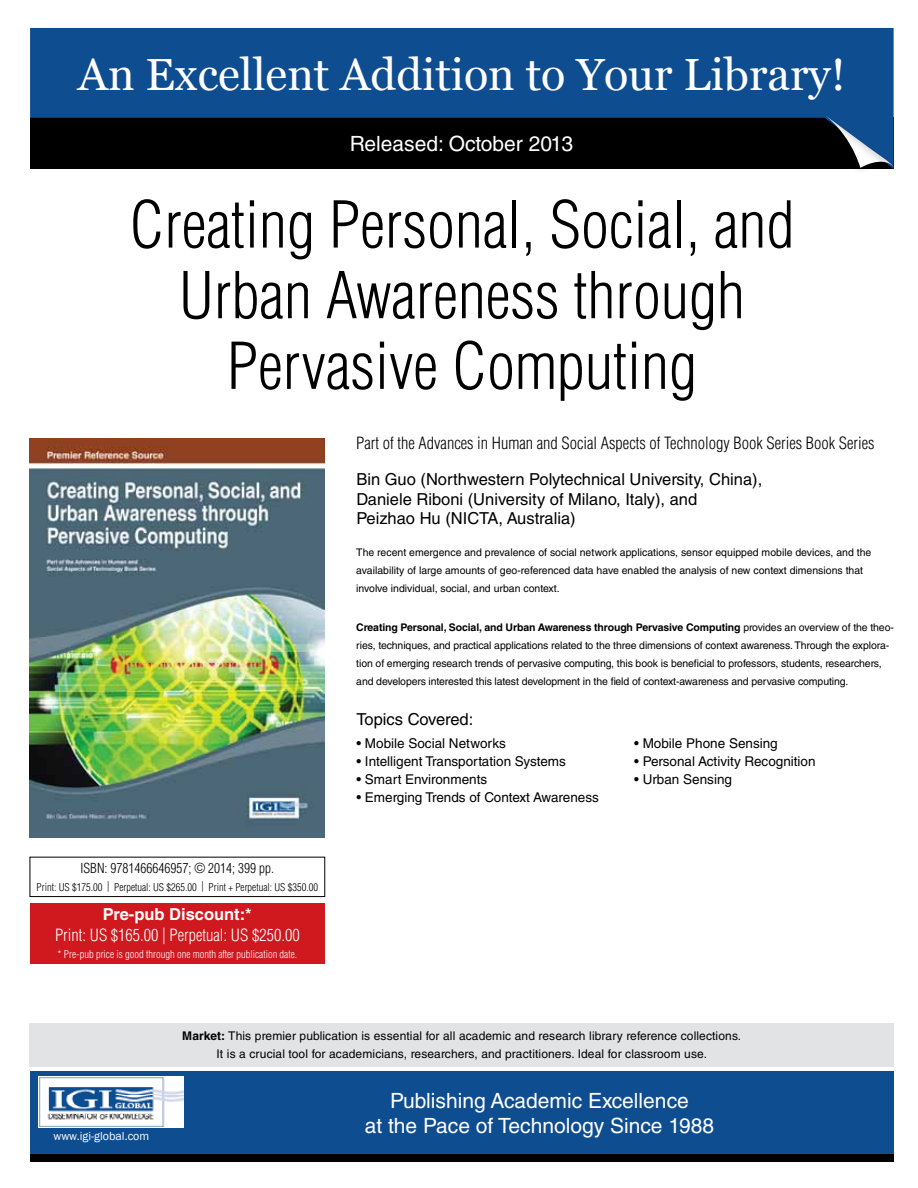
<style>
.page{position:relative;width:918px;height:1188px;background:#fff}
.page>*{position:absolute;margin:0;border:0;box-sizing:border-box;transform-origin:0 0}
.t1{font:300 condensed 63px/70.7px "Helvetica LT Std";color:#000;text-align:center}
.t2{font:45px "Vani";color:#fff}
.t3{font:21px/25.2px "Helvetica LT Std";color:#fff;text-align:center}
.t4{font:16.5px/19.8px "Helvetica LT Std";color:#000}
.t5{font:300 condensed 16.5px "Helvetica LT Std";color:#000}
.t6{font:300 condensed 16.5px "Helvetica LT Std";color:#fff}
.t7{font:700 16.5px "Helvetica LT Std";color:#fff}
.t8{font:13.5px "Helvetica LT Std";color:#000}
.t9{font:300 condensed 13.5px "Helvetica LT Std";color:#000}
.t10{font:12px/18px "Helvetica LT Std";letter-spacing:.01em;color:#000;text-align:center}
.t11{font:12px "Franklin Gothic";color:#fff}
.t12{font:10.5px/18px "Helvetica LT Std";letter-spacing:-.01em;color:#000}
.t13{font:300 condensed 10.5px "Helvetica LT Std";color:#000}
.t14{font:300 condensed 10.5px "Helvetica LT Std";color:#fff}
.s1{font-weight:700}
</style>
<div class="page">
<svg style="left:30px;top:28px;width:864px;height:141px;fill:#0f4d91"></svg>
<div style="left:816px;top:111px;width:78px;height:63px;background:#000;opacity:.2"></div>
<svg style="left:824px;top:115px;width:69px;height:53px"></svg>
<div style="left:30px;top:857px;width:295px;height:40px;border:1px solid #000"></div>
<div style="left:30px;top:903px;width:295px;height:61px;background:#d0181f"></div>
<div style="left:30px;top:1071px;width:864px;height:83px;background:#0f4d91"></div>
<img style="left:39px;top:1076px;width:144px;height:51px">
<div style="left:30px;top:1154px;width:864px;height:8px;background:#000"></div>
<img style="left:29px;top:438px;width:296px;height:400px">
<div style="left:29px;top:1023px;width:864px;height:43px;background:#e2e3e4"></div>
<h2 class="t2" style="left:78px;top:48px;width:769px">An Excellent Addition to Your Library!</h2>
<h3 class="t3" style="left:350px;top:131px;width:225px">Released: October 2013</h3>
<h1 class="t1" style="left:129px;top:189px;width:667px">Creating Personal, Social, and<br>Urban Awareness through<br>Pervasive Computing</h1>
<h3 class="t5" style="left:356px;top:432px;width:520px">Part of the Advances in Human and Social Aspects of Technology Book Series Book Series</h3>
<h3 class="t4" style="left:356px;top:469px;width:407px">Bin Guo (Northwestern Polytechnical University, China),<br>Daniele Riboni (University of Milano, Italy), and<br>Peizhao Hu (NICTA, Australia)</h3>
<p class="t12" style="left:356px;top:543px;width:517px">The recent emergence and prevalence of social network applications, sensor equipped mobile devices, and the availability of large amounts of geo-referenced data have enabled the analysis of new context dimensions that involve individual, social, and urban context.</p>
<p class="t12" style="left:356px;top:618px;width:539px"><span class="s1">Creating Personal, Social, and Urban Awareness through Pervasive Computing</span> provides an overview of the theo&shy;ries, techniques, and practical applications related to the three dimensions of context awareness. Through the explora&shy;tion of emerging research trends of pervasive computing, this book is beneficial to professors, students, researchers, and developers interested this latest development in the field of context-awareness and pervasive computing.</p>
<p class="t9" style="left:81px;top:859px;width:195px">ISBN: 9781466646957; © 2014; 399 pp.</p>
<p class="t13" style="left:37px;top:880px;width:283px">Print: US $175.00 | Perpetual: US $265.00 | Print + Perpetual: US $350.00</p>
<h3 class="t7" style="left:103px;top:905px;width:150px">Pre-pub Discount:*</h3>
<h3 class="t6" style="left:55px;top:925px;width:246px">Print: US $165.00 | Perpetual: US $250.00</h3>
<p class="t14" style="left:58px;top:948px;width:241px">* Pre-pub price is good through one month after publication date.</p>
<h3 class="t4" style="left:356px;top:709px;width:118px">Topics Covered:</h3>
<p class="t8" style="left:356px;top:735px;width:151px">• Mobile Social Networks</p>
<p class="t8" style="left:356px;top:753px;width:211px">• Intelligent Transportation Systems</p>
<p class="t8" style="left:356px;top:771px;width:132px">• Smart Environments</p>
<p class="t8" style="left:356px;top:789px;width:244px">• Emerging Trends of Context Awareness</p>
<p class="t8" style="left:634px;top:735px;width:145px">• Mobile Phone Sensing</p>
<p class="t8" style="left:634px;top:753px;width:183px">• Personal Activity Recognition</p>
<p class="t8" style="left:634px;top:771px;width:99px">• Urban Sensing</p>
<p class="t11" style="left:53px;top:1128px;width:97px">www.igi-global.com</p>
<p class="t10" style="left:182px;top:1027px;width:560px"><span class="s1">Market:</span> This premier publication is essential for all academic and research library reference collections.<br>It is a crucial tool for academicians, researchers, and practitioners. Ideal for classroom use.</p>
<h3 class="t3" style="left:365px;top:1088px;width:351px">Publishing Academic Excellence<br>at the Pace of Technology Since 1988</h3>
</div>
